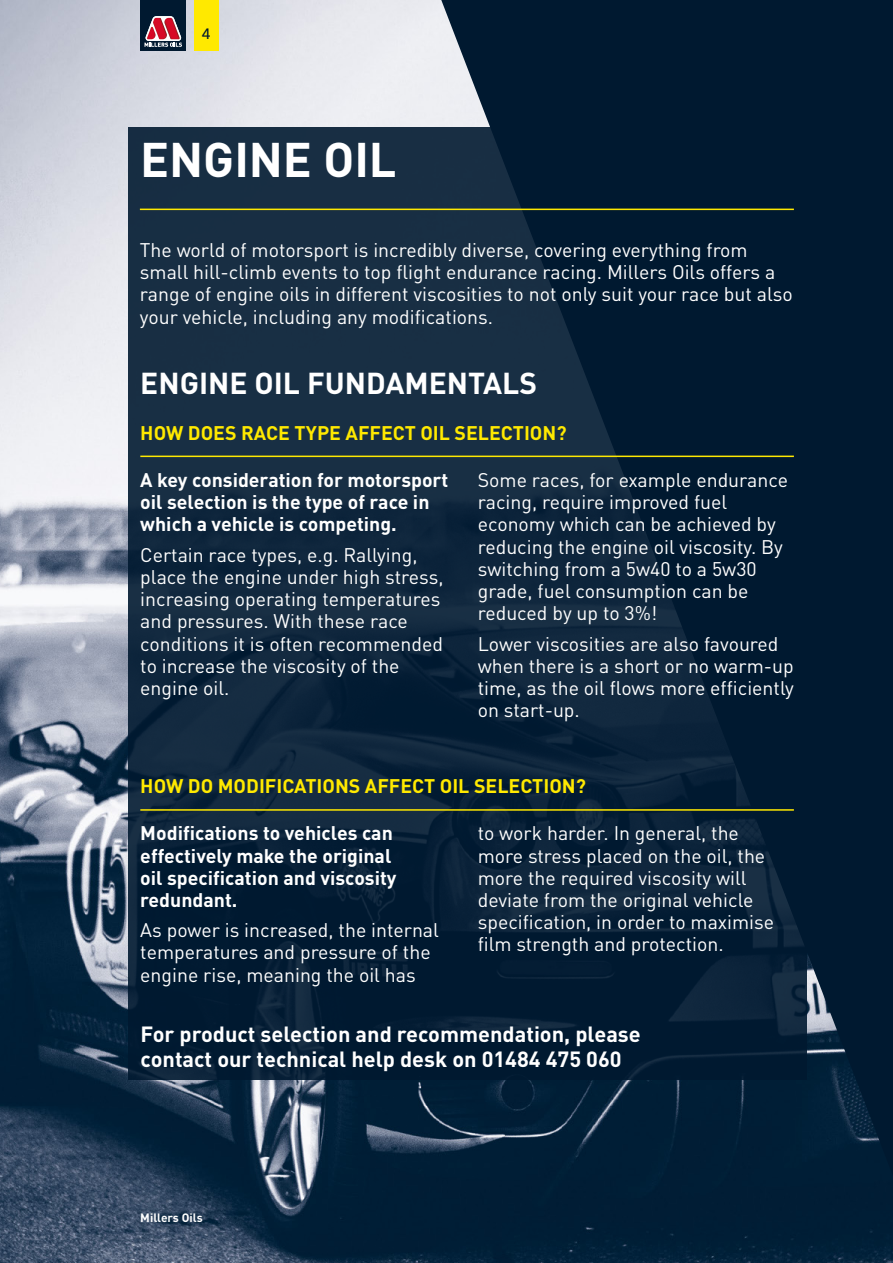
<style>
.page{position:relative;width:893px;height:1263px;background:#fff}
.page>*{position:absolute;margin:0;border:0;box-sizing:border-box;transform-origin:0 0}
.t1{font:700 48px "DINOT";color:#fff}
.t2{font:700 29.85px "DINOT";color:#fff}
.t3{font:700 21.75px/25.5px "DINOT";color:#fff}
.t4{font:19.5px/22px "DINOT";color:#fff}
.t5{font:700 19.5px/22px "DINOT";color:#fff}
.t6{font:700 19.5px "DINOT";color:#ffe900}
.t7{font:500 15px "Avenir Next";color:#001930}
.t8{font:700 12px "DINOT";color:#fff}
</style>
<div class="page">
<img style="left:0;top:0;width:893px;height:1263px">
<div style="left:128px;top:128px;width:679px;height:952px;background:#0c243b"></div>
<hr style="left:140px;top:209px;width:654px;height:1px;background:#ffe900">
<hr style="left:140px;top:456px;width:654px;height:1px;background:#ffe900">
<hr style="left:140px;top:809px;width:654px;height:2px;background:#ffe900">
<div style="left:194px;top:0;width:24px;height:51px;background:#ffe900"></div>
<div style="left:140px;top:0;width:46px;height:51px;background:#001930"></div>
<svg style="left:145px;top:16px;width:37px;height:31px"></svg>
<p class="t7" style="left:202px;top:21px;width:10px">4</p>
<h1 class="t1" style="left:140px;top:128px;width:258px">ENGINE OIL</h1>
<p class="t4" style="left:140px;top:239px;width:654px">The world of motorsport is incredibly diverse, covering everything from small hill-climb events to top flight endurance racing. Millers Oils offers a range of engine oils in different viscosities to not only suit your race but also your vehicle, including any modifications.</p>
<h2 class="t2" style="left:140px;top:364px;width:398px">ENGINE OIL FUNDAMENTALS</h2>
<p class="t6" style="left:140px;top:420px;width:428px">HOW DOES RACE TYPE AFFECT OIL SELECTION?</p>
<p class="t5" style="left:140px;top:469px;width:309px">A key consideration for motorsport oil selection is the type of race in which a vehicle is competing.</p>
<p class="t4" style="left:140px;top:544px;width:305px">Certain race types, e.g. Rallying, place the engine under high stress, increasing operating temperatures and pressures. With these race conditions it is often recommended to increase the viscosity of the engine oil.</p>
<p class="t4" style="left:478px;top:469px;width:312px">Some races, for example endurance racing, require improved fuel economy which can be achieved by reducing the engine oil viscosity. By switching from a 5w40 to a 5w30 grade, fuel consumption can be reduced by up to 3%!</p>
<p class="t4" style="left:478px;top:632px;width:318px">Lower viscosities are also favoured when there is a short or no warm-up time, as the oil flows more efficiently on start-up.</p>
<p class="t6" style="left:140px;top:773px;width:447px">HOW DO MODIFICATIONS AFFECT OIL SELECTION?</p>
<p class="t5" style="left:140px;top:822px;width:258px">Modifications to vehicles can effectively make the original oil specification and viscosity redundant.</p>
<p class="t4" style="left:140px;top:919px;width:300px">As power is increased, the internal temperatures and pressure of the engine rise, meaning the oil has</p>
<p class="t4" style="left:478px;top:822px;width:298px">to work harder. In general, the more stress placed on the oil, the more the required viscosity will deviate from the original vehicle specification, in order to maximise film strength and protection.</p>
<p class="t3" style="left:141px;top:1021px;width:502px">For product selection and recommendation, please contact our technical help desk on 01484 475 060</p>
<p class="t8" style="left:140px;top:1210px;width:64px">Millers Oils</p>
</div>
